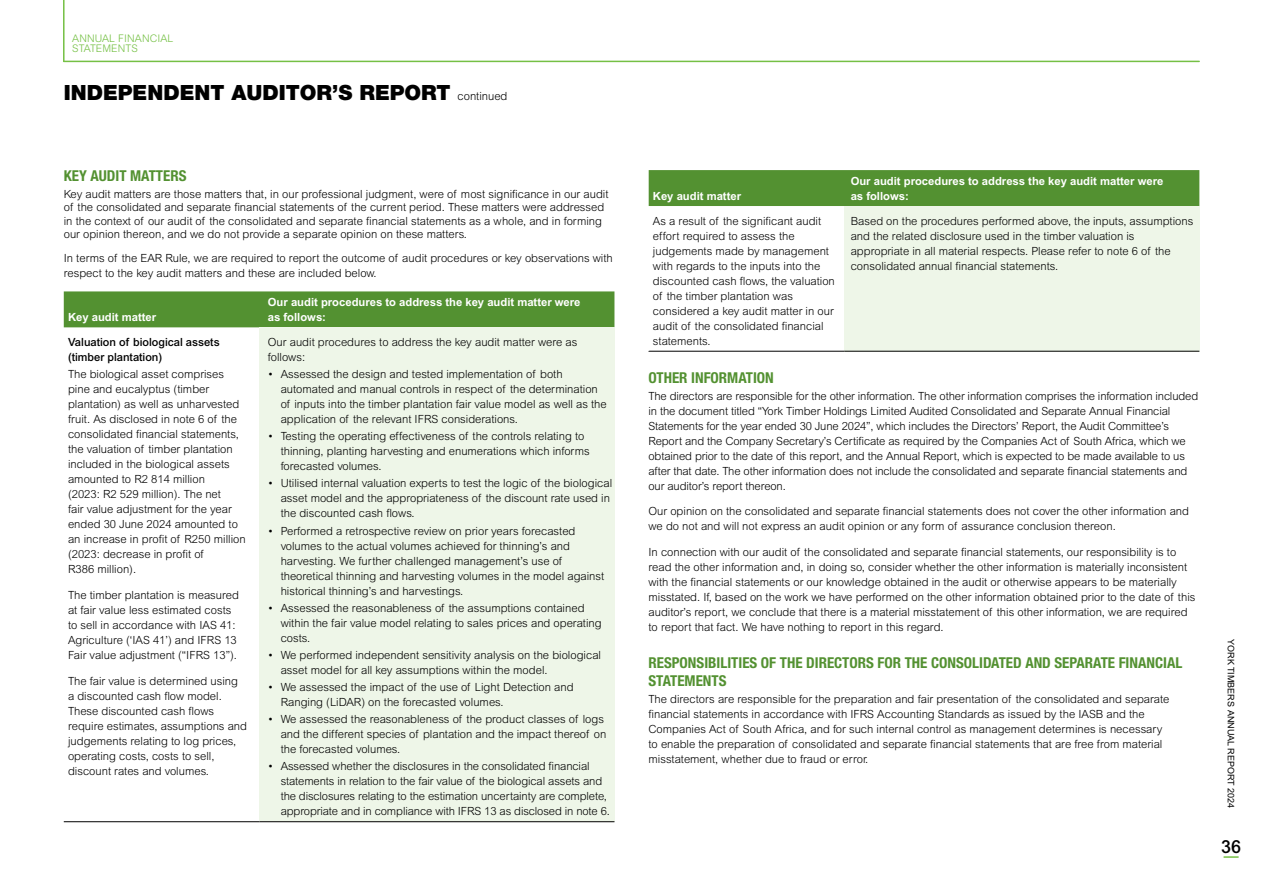
<style>
.page{position:relative;width:1263px;height:893px;background:#fff}
.page>*{position:absolute;margin:0;border:0;box-sizing:border-box;transform-origin:0 0}
.t1{font:900 21px "Helvetica Neue LT Std";color:#000}
.t2{font:500 18px "Arial MT Std";color:#000}
.t3{font:700 condensed 15px/18px "Helvetica Neue LT Std";color:#539131}
.t4{font:300 11.25px/15px "Arial MT Std";color:#000}
.t5{font:700 11.25px/15px "Arial MT Std";color:#fff}
.t6{font:500 11.25px/15px "Arial MT Std";color:#000}
.t7{font:300 10.5px/10.5px "Arial MT Std";letter-spacing:.01em;color:#75c044}
.t8{font:9px "Arial MT Std";color:#000}
.s1{font-family:"Arial MT Std";font-weight:300;font-size:11.25px}
</style>
<div class="page">
<div style="left:64px;top:291px;width:550px;height:36px;background:#539131"></div>
<div style="left:259px;top:327px;width:355px;height:495px;background:#eef6e8"></div>
<hr style="left:64px;top:821px;width:195px;height:1px;background:#000">
<hr style="left:259px;top:821px;width:355px;height:1px;background:#000">
<div style="left:649px;top:170px;width:550px;height:36px;background:#539131"></div>
<div style="left:844px;top:206px;width:355px;height:145px;background:#eef6e8"></div>
<hr style="left:648px;top:351px;width:196px;height:1px;background:#000">
<hr style="left:844px;top:351px;width:355px;height:1px;background:#000">
<svg style="left:1223px;top:856px;width:15px;height:2px"></svg>
<hr style="left:63px;top:0;width:2px;height:61px;background:#75c044">
<hr style="left:64px;top:61px;width:1135px;height:1px;background:#75c044">
<p class="t7" style="left:72px;top:33px;width:103px">ANNUAL FINANCIAL<br>STATEMENTS</p>
<h1 class="t1" style="left:64px;top:80px;width:445px">INDEPENDENT AUDITOR’S REPORT <span class="s1">continued</span></h1>
<h3 class="t3" style="left:64px;top:166px;width:124px">KEY AUDIT MATTERS</h3>
<p class="t4" style="left:64px;top:187px;width:546px;line-height:13.5px">Key audit matters are those matters that, in our professional judgment, were of most significance in our audit of the consolidated and separate financial statements of the current period. These matters were addressed in the context of our audit of the consolidated and separate financial statements as a whole, and in forming our opinion thereon, and we do not provide a separate opinion on these matters.</p>
<p class="t4" style="left:64px;top:250px;width:551px">In terms of the EAR Rule, we are required to report the outcome of audit procedures or key observations with respect to the key audit matters and these are included below.</p>
<p class="t5" style="left:68px;top:309px;width:90px">Key audit matter</p>
<p class="t5" style="left:268px;top:294px;width:314px">Our audit procedures to address the key audit matter were as follows:</p>
<p class="t6" style="left:68px;top:335px;width:153px">Valuation of biological assets (timber plantation)</p>
<p class="t4" style="left:68px;top:367px;width:179px">The biological asset comprises pine and eucalyptus (timber plantation) as well as unharvested fruit. As disclosed in note 6 of the consolidated financial statements, the valuation of timber plantation included in the biological assets amounted to R2 814 million<br>(2023: R2 529 million). The net<br>fair value adjustment for the year ended 30 June 2024 amounted to an increase in profit of R250 million (2023: decrease in profit of<br>R386 million).</p>
<p class="t4" style="left:68px;top:587px;width:172px">The timber plantation is measured at fair value less estimated costs to sell in accordance with IAS 41:<br>Agriculture (‘IAS 41’) and IFRS 13<br>Fair value adjustment (“IFRS 13”).</p>
<p class="t4" style="left:68px;top:673px;width:180px">The fair value is determined using a discounted cash flow model.<br>These discounted cash flows require estimates, assumptions and judgements relating to log prices, operating costs, costs to sell, discount rates and volumes.</p>
<p class="t4" style="left:268px;top:335px;width:311px">Our audit procedures to address the key audit matter were as follows:</p>
<p class="t4" style="left:281px;top:367px;width:328px;text-indent:-13px">• Assessed the design and tested implementation of both automated and manual controls in respect of the determination of inputs into the timber plantation fair value model as well as the application of the relevant IFRS considerations.</p>
<p class="t4" style="left:281px;top:429px;width:311px;text-indent:-13px">• Testing the operating effectiveness of the controls relating to thinning, planting harvesting and enumerations which informs forecasted volumes.</p>
<p class="t4" style="left:281px;top:476px;width:333px;text-indent:-13px">• Utilised internal valuation experts to test the logic of the biological asset model and the appropriateness of the discount rate used in the discounted cash flows.</p>
<p class="t4" style="left:281px;top:523px;width:325px;text-indent:-13px">• Performed a retrospective review on prior years forecasted volumes to the actual volumes achieved for thinning’s and harvesting. We further challenged management’s use of theoretical thinning and harvesting volumes in the model against historical thinning’s and harvestings.</p>
<p class="t4" style="left:281px;top:600px;width:322px;text-indent:-13px">• Assessed the reasonableness of the assumptions contained within the fair value model relating to sales prices and operating costs.</p>
<p class="t4" style="left:281px;top:647px;width:322px;text-indent:-13px">• We performed independent sensitivity analysis on the biological asset model for all key assumptions within the model.</p>
<p class="t4" style="left:281px;top:679px;width:294px;text-indent:-13px">• We assessed the impact of the use of Light Detection and<br>Ranging (LiDAR) on the forecasted volumes.</p>
<p class="t4" style="left:281px;top:711px;width:327px;text-indent:-13px">• We assessed the reasonableness of the product classes of logs and the different species of plantation and the impact thereof on the forecasted volumes.</p>
<p class="t4" style="left:281px;top:759px;width:331px;text-indent:-13px">• Assessed whether the disclosures in the consolidated financial statements in relation to the fair value of the biological assets and the disclosures relating to the estimation uncertainty are complete, appropriate and in compliance with IFRS 13 as disclosed in note 6.</p>
<p class="t5" style="left:653px;top:188px;width:90px">Key audit matter</p>
<p class="t5" style="left:851px;top:173px;width:314px">Our audit procedures to address the key audit matter were as follows:</p>
<p class="t4" style="left:653px;top:213px;width:183px">As a result of the significant audit effort required to assess the judgements made by management with regards to the inputs into the discounted cash flows, the valuation of the timber plantation was considered a key audit matter in our audit of the consolidated financial statements.</p>
<p class="t4" style="left:851px;top:213px;width:344px">Based on the procedures performed above, the inputs, assumptions and the related disclosure used in the timber valuation is appropriate in all material respects. Please refer to note 6 of the consolidated annual financial statements.</p>
<h3 class="t3" style="left:648px;top:368px;width:127px">OTHER INFORMATION</h3>
<p class="t4" style="left:648px;top:388px;width:551px">The directors are responsible for the other information. The other information comprises the information included in the document titled “York Timber Holdings Limited Audited Consolidated and Separate Annual Financial Statements for the year ended 30 June 2024”, which includes the Directors’ Report, the Audit Committee’s Report and the Company Secretary’s Certificate as required by the Companies Act of South Africa, which we obtained prior to the date of this report, and the Annual Report, which is expected to be made available to us after that date. The other information does not include the consolidated and separate financial statements and our auditor’s report thereon.</p>
<p class="t4" style="left:648px;top:504px;width:542px">Our opinion on the consolidated and separate financial statements does not cover the other information and we do not and will not express an audit opinion or any form of assurance conclusion thereon.</p>
<p class="t4" style="left:648px;top:545px;width:548px">In connection with our audit of the consolidated and separate financial statements, our responsibility is to read the other information and, in doing so, consider whether the other information is materially inconsistent with the financial statements or our knowledge obtained in the audit or otherwise appears to be materially misstated. If, based on the work we have performed on the other information obtained prior to the date of this auditor’s report, we conclude that there is a material misstatement of this other information, we are required to report that fact. We have nothing to report in this regard.</p>
<h3 class="t3" style="left:648px;top:654px;width:535px">RESPONSIBILITIES OF THE DIRECTORS FOR THE CONSOLIDATED AND SEPARATE FINANCIAL<br>STATEMENTS</h3>
<p class="t4" style="left:648px;top:692px;width:522px">The directors are responsible for the preparation and fair presentation of the consolidated and separate financial statements in accordance with IFRS Accounting Standards as issued by the IASB and the Companies Act of South Africa, and for such internal control as management determines is necessary to enable the preparation of consolidated and separate financial statements that are free from material misstatement, whether due to fraud or error.</p>
<p class="t8" style="left:1236px;top:639px;width:170px;rotate:90deg">YORK TIMBERS ANNUAL REPORT 2024</p>
<h2 class="t2" style="left:1221px;top:836px;width:21px">36</h2>
</div>
